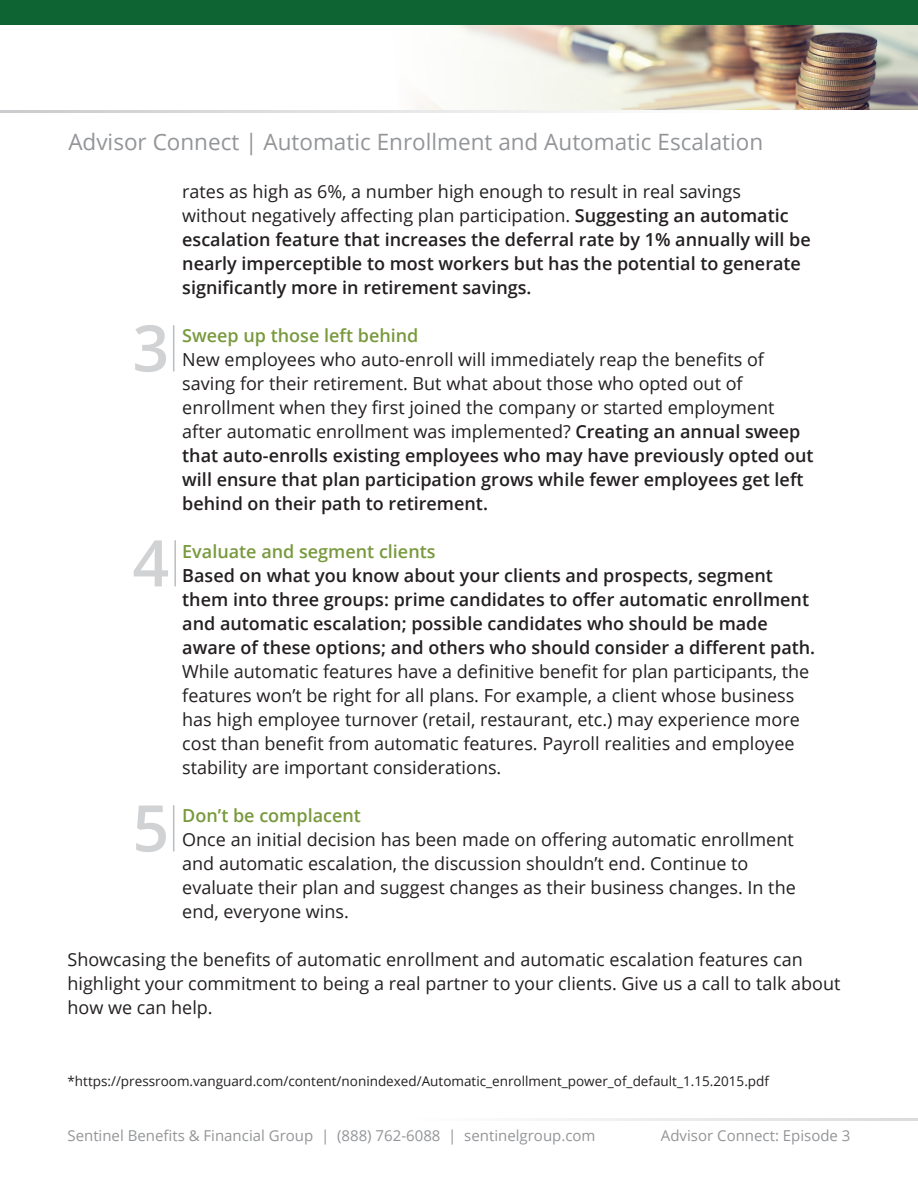
<style>
.page{position:relative;width:918px;height:1188px;background:#fff}
.page>*{position:absolute;margin:0;border:0;box-sizing:border-box;transform-origin:0 0}
.t1{font:600 64.35px "Open Sans";color:#d1d2d4}
.t2{font:22.5px "Open Sans";color:#939598}
.t3{font:18px/24px "Open Sans";color:#231f20}
.t4{font:600 18px/24px "Open Sans";color:#231f20}
.t5{font:600 18px "Open Sans";color:#78993d}
.t6{font:15px "Open Sans";color:#939598}
.t7{font:13.5px "Open Sans";color:#231f20}
.s1{font-weight:400}
.s2{font-weight:600}
</style>
<div class="page">
<img style="left:367px;top:24px;width:551px;height:86px">
<hr style="left:173px;top:805px;width:1px;height:46px;background:#bcbdc0">
<hr style="left:0;top:110px;width:728px;height:3px;background:#bcbdc0">
<hr style="left:174px;top:540px;width:2px;height:46px;background:#bcbdc0">
<hr style="left:173px;top:325px;width:1px;height:46px;background:#bcbdc0">
<hr style="left:416px;top:1118px;width:502px;height:2px;background:#bcbdc0">
<div style="left:0;top:0;width:918px;height:24px;background:#0f6434"></div>
<p class="t2" style="left:68px;top:127px;width:696px">Advisor Connect | Automatic Enrollment and Automatic Escalation</p>
<p class="t4" style="left:182px;top:179px;width:630px"><span class="s1">rates as high as 6%, a number high enough to result in real savings<br>without negatively affecting plan participation.</span> Suggesting an automatic escalation feature that increases the deferral rate by 1% annually will be nearly imperceptible to most workers but has the potential to generate significantly more in retirement savings.</p>
<p class="t5" style="left:182px;top:323px;width:238px">Sweep up those left behind</p>
<p class="t3" style="left:182px;top:347px;width:633px">New employees who auto-enroll will immediately reap the benefits of saving for their retirement. But what about those who opted out of enrollment when they first joined the company or started employment after automatic enrollment was implemented? <span class="s2">Creating an annual sweep that auto-enrolls existing employees who may have previously opted out will ensure that plan participation grows while fewer employees get left behind on their path to retirement.</span></p>
<p class="t5" style="left:182px;top:539px;width:255px">Evaluate and segment clients</p>
<p class="t4" style="left:182px;top:563px;width:635px">Based on what you know about your clients and prospects, segment them into three groups: prime candidates to offer automatic enrollment and automatic escalation; possible candidates who should be made aware of these options; and others who should consider a different path.</p>
<p class="t3" style="left:182px;top:659px;width:629px">While automatic features have a definitive benefit for plan participants, the features won’t be right for all plans. For example, a client whose business has high employee turnover (retail, restaurant, etc.) may experience more cost than benefit from automatic features. Payroll realities and employee stability are important considerations.</p>
<p class="t5" style="left:182px;top:803px;width:180px">Don’t be complacent</p>
<p class="t3" style="left:182px;top:827px;width:615px">Once an initial decision has been made on offering automatic enrollment and automatic escalation, the discussion shouldn’t end. Continue to evaluate their plan and suggest changes as their business changes. In the end, everyone wins.</p>
<p class="t3" style="left:68px;top:947px;width:775px">Showcasing the benefits of automatic enrollment and automatic escalation features can highlight your commitment to being a real partner to your clients. Give us a call to talk about how we can help.</p>
<h1 class="t1" style="left:132px;top:304px;width:38px">3</h1>
<h1 class="t1" style="left:132px;top:519px;width:38px">4</h1>
<h1 class="t1" style="left:132px;top:784px;width:38px">5</h1>
<p class="t7" style="left:68px;top:1072px;width:703px">*https://pressroom.vanguard.com/content/nonindexed/Automatic_enrollment_power_of_default_1.15.2015.pdf</p>
<p class="t6" style="left:68px;top:1125px;width:530px">Sentinel Benefits &amp; Financial Group | (888) 762-6088 | sentinelgroup.com</p>
<p class="t6" style="left:661px;top:1125px;width:191px">Advisor Connect: Episode 3</p>
</div>
